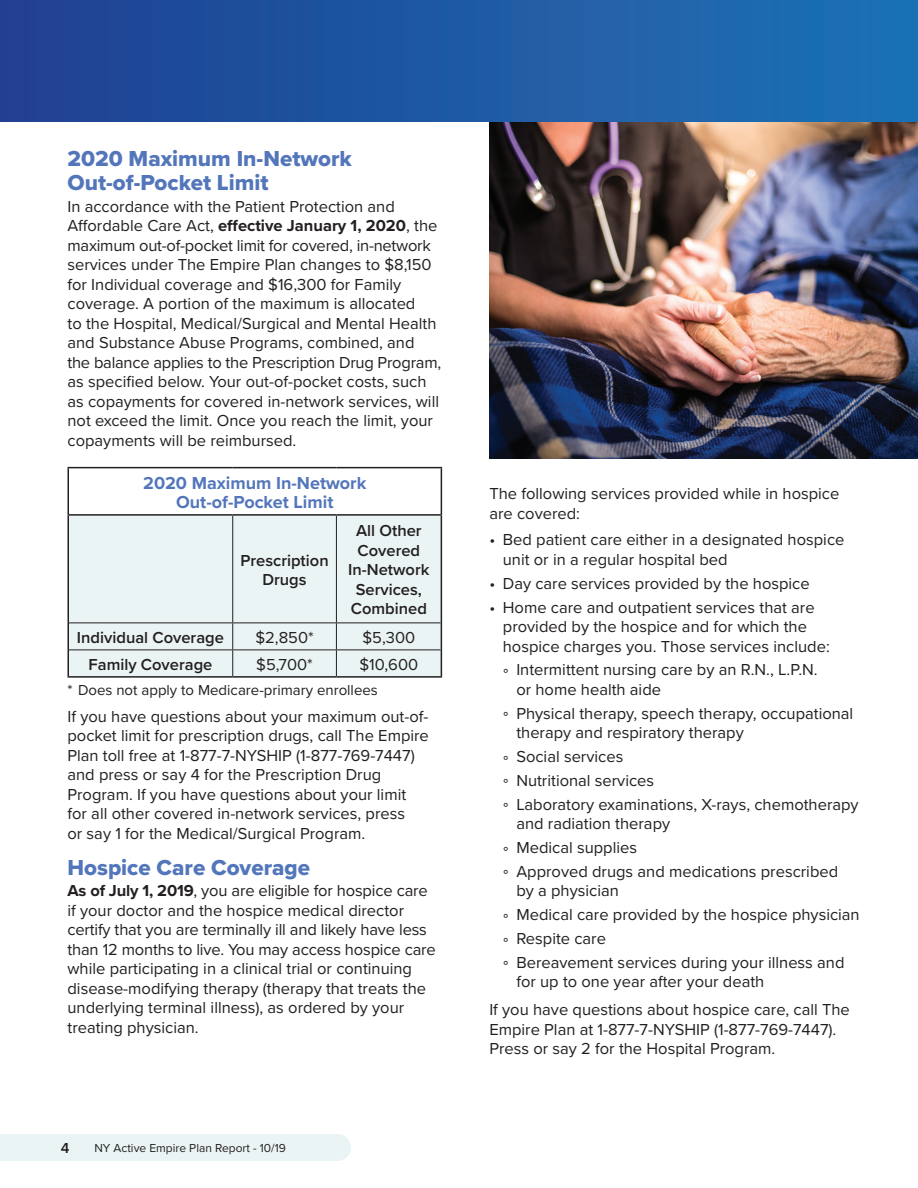
<style>
.page{position:relative;width:918px;height:1188px;background:#fff}
.page>*{position:absolute;margin:0;border:0;box-sizing:border-box;transform-origin:0 0}
._2019_EPR_Primary_He{font:22.5px/24px "Proxima Nova Extrabld";color:#5376bb}
._2019_EPR_Programs_T{font:700 18px/19.5px "Proxima Nova";color:#5376bb;text-align:center}
._2019_EPR_Body_11_13{font:16.5px/19.5px "Proxima Nova";color:#231f20}
._2019_EPR_Bullet_par{font:16.5px/19.5px "Proxima Nova";color:#231f20}
._2019_EPR_Programs_T-2{font:600 16.5px/19.5px "Proxima Nova";color:#231f20;text-align:center}
._2019_EPR_Table_Body{font:16.5px "Proxima Nova";color:#231f20}
._2019_EPR_Footnote_1{font:15px "Proxima Nova";color:#231f20}
.t1{font:600 15px "Proxima Nova";color:#231f20}
.t2{font:12px "Proxima Nova";color:#231f20}
.s1{font-weight:700}
</style>
<div class="page">
<div style="left:324px;top:1134px;width:27px;height:27px;background:#ebf4f5;border-radius:50%"></div>
<div style="left:0;top:1134px;width:338px;height:27px;background:#ebf4f5"></div>
<img style="left:489px;top:122px;width:429px;height:337px">
<div style="left:0;top:0;width:918px;height:122px;background:linear-gradient(to right,#204091,#1e72b5)"></div>
<div style="left:69px;top:516px;width:372px;height:160px;background:#ebf4f5"></div>
<hr style="left:68px;top:467px;width:165px;height:1px;background:#231f20">
<hr style="left:68px;top:468px;width:1px;height:46px;background:#231f20">
<hr style="left:233px;top:467px;width:103px;height:1px;background:#231f20">
<hr style="left:336px;top:467px;width:106px;height:1px;background:#231f20">
<hr style="left:68px;top:514px;width:165px;height:2px;background:#231f20">
<hr style="left:233px;top:514px;width:103px;height:2px;background:#231f20">
<hr style="left:336px;top:514px;width:106px;height:2px;background:#231f20">
<hr style="left:441px;top:516px;width:1px;height:107px;background:#231f20">
<svg style="left:441px;top:623px;width:1px;height:53px"></svg>
<hr style="left:68px;top:676px;width:165px;height:2px;background:#231f20">
<hr style="left:233px;top:676px;width:103px;height:2px;background:#231f20">
<hr style="left:336px;top:676px;width:106px;height:2px;background:#231f20">
<hr style="left:232px;top:516px;width:1px;height:107px;background:#231f20">
<hr style="left:336px;top:516px;width:1px;height:107px;background:#231f20">
<hr style="left:69px;top:623px;width:164px;height:1px;background:#231f20">
<hr style="left:233px;top:623px;width:103px;height:1px;background:#231f20">
<hr style="left:336px;top:623px;width:105px;height:1px;background:#231f20">
<svg style="left:232px;top:623px;width:1px;height:53px"></svg>
<hr style="left:336px;top:650px;width:105px;height:1px;background:#231f20">
<hr style="left:441px;top:468px;width:1px;height:46px;background:#231f20">
<hr style="left:68px;top:516px;width:1px;height:107px;background:#231f20">
<svg style="left:68px;top:623px;width:1px;height:53px"></svg>
<hr style="left:69px;top:650px;width:164px;height:1px;background:#231f20">
<hr style="left:233px;top:650px;width:103px;height:1px;background:#231f20">
<svg style="left:336px;top:623px;width:1px;height:53px"></svg>
<p class="_2019_EPR_Primary_He" style="left:68px;top:146px;width:286px">2020 Maximum In-Network<br>Out-of-Pocket Limit</p>
<p class="_2019_EPR_Body_11_13" style="left:68px;top:196px;width:375px">In accordance with the Patient Protection and Affordable Care Act, <span class="s1">effective January 1, 2020</span>, the maximum out-of-pocket limit for covered, in-network services under The Empire Plan changes to $8,150 for Individual coverage and $16,300 for Family coverage. A portion of the maximum is allocated<br>to the Hospital, Medical/Surgical and Mental Health and Substance Abuse Programs, combined, and the balance applies to the Prescription Drug Program, as specified below. Your out-of-pocket costs, such as copayments for covered in-network services, will not exceed the limit. Once you reach the limit, your copayments will be reimbursed.</p>
<p class="_2019_EPR_Programs_T" style="left:143px;top:472px;width:225px">2020 Maximum In-Network<br>Out-of-Pocket Limit</p>
<p class="_2019_EPR_Programs_T-2" style="left:240px;top:550px;width:90px">Prescription<br>Drugs</p>
<p class="_2019_EPR_Programs_T-2" style="left:348px;top:521px;width:83px">All Other<br>Covered<br>In-Network<br>Services,<br>Combined</p>
<p class="_2019_EPR_Programs_T-2" style="left:77px;top:627px;width:148px">Individual Coverage</p>
<p class="_2019_EPR_Table_Body" style="left:255px;top:625px;width:60px">$2,850*</p>
<p class="_2019_EPR_Table_Body" style="left:363px;top:625px;width:54px">$5,300</p>
<p class="_2019_EPR_Programs_T-2" style="left:89px;top:654px;width:125px">Family Coverage</p>
<p class="_2019_EPR_Table_Body" style="left:256px;top:652px;width:58px">$5,700*</p>
<p class="_2019_EPR_Table_Body" style="left:360px;top:652px;width:60px">$10,600</p>
<p class="_2019_EPR_Footnote_1" style="left:68px;top:679px;width:312px">* Does not apply to Medicare-primary enrollees</p>
<p class="_2019_EPR_Body_11_13" style="left:68px;top:706px;width:363px">If you have questions about your maximum out-of&shy;pocket limit for prescription drugs, call The Empire Plan toll free at 1-877-7-NYSHIP (1-877-769-7447) and press or say 4 for the Prescription Drug Program. If you have questions about your limit for all other covered in-network services, press<br>or say 1 for the Medical/Surgical Program.</p>
<p class="_2019_EPR_Primary_He" style="left:68px;top:855px;width:244px">Hospice Care Coverage</p>
<p class="_2019_EPR_Body_11_13" style="left:68px;top:880px;width:370px"><span class="s1">As of July 1, 2019</span>, you are eligible for hospice care if your doctor and the hospice medical director certify that you are terminally ill and likely have less than 12 months to live. You may access hospice care while participating in a clinical trial or continuing disease-modifying therapy (therapy that treats the underlying terminal illness), as ordered by your treating physician.</p>
<p class="t1" style="left:61px;top:1137px;width:10px">4</p>
<p class="t2" style="left:94px;top:1139px;width:193px">NY Active Empire Plan Report - 10/19</p>
<p class="_2019_EPR_Body_11_13" style="left:489px;top:483px;width:352px">The following services provided while in hospice are covered:</p>
<p class="_2019_EPR_Bullet_par" style="left:503px;top:530px;width:343px;text-indent:-14px">• Bed patient care either in a designated hospice unit or in a regular hospital bed</p>
<p class="_2019_EPR_Bullet_par" style="left:489px;top:573px;width:322px">• Day care services provided by the hospice</p>
<p class="_2019_EPR_Bullet_par" style="left:503px;top:597px;width:328px;text-indent:-14px">• Home care and outpatient services that are provided by the hospice and for which the hospice charges you. Those services include:</p>
<p class="_2019_EPR_Bullet_par" style="left:516px;top:659px;width:303px;text-indent:-13px">° Intermittent nursing care by an R.N., L.P.N. or home health aide</p>
<p class="_2019_EPR_Bullet_par" style="left:516px;top:703px;width:338px;text-indent:-13px">° Physical therapy, speech therapy, occupational therapy and respiratory therapy</p>
<p class="_2019_EPR_Bullet_par" style="left:504px;top:746px;width:121px">° Social services</p>
<p class="_2019_EPR_Bullet_par" style="left:504px;top:770px;width:152px">° Nutritional services</p>
<p class="_2019_EPR_Bullet_par" style="left:516px;top:794px;width:344px;text-indent:-13px">° Laboratory examinations, X-rays, chemotherapy and radiation therapy</p>
<p class="_2019_EPR_Bullet_par" style="left:504px;top:837px;width:135px">° Medical supplies</p>
<p class="_2019_EPR_Bullet_par" style="left:516px;top:861px;width:323px;text-indent:-13px">° Approved drugs and medications prescribed by a physician</p>
<p class="_2019_EPR_Bullet_par" style="left:504px;top:904px;width:358px">° Medical care provided by the hospice physician</p>
<p class="_2019_EPR_Bullet_par" style="left:504px;top:928px;width:104px">° Respite care</p>
<p class="_2019_EPR_Bullet_par" style="left:516px;top:952px;width:330px;text-indent:-13px">° Bereavement services during your illness and for up to one year after your death</p>
<p class="_2019_EPR_Body_11_13" style="left:489px;top:999px;width:362px">If you have questions about hospice care, call The<br>Empire Plan at 1-877-7-NYSHIP (1-877-769-7447).<br>Press or say 2 for the Hospital Program.</p>
</div>
